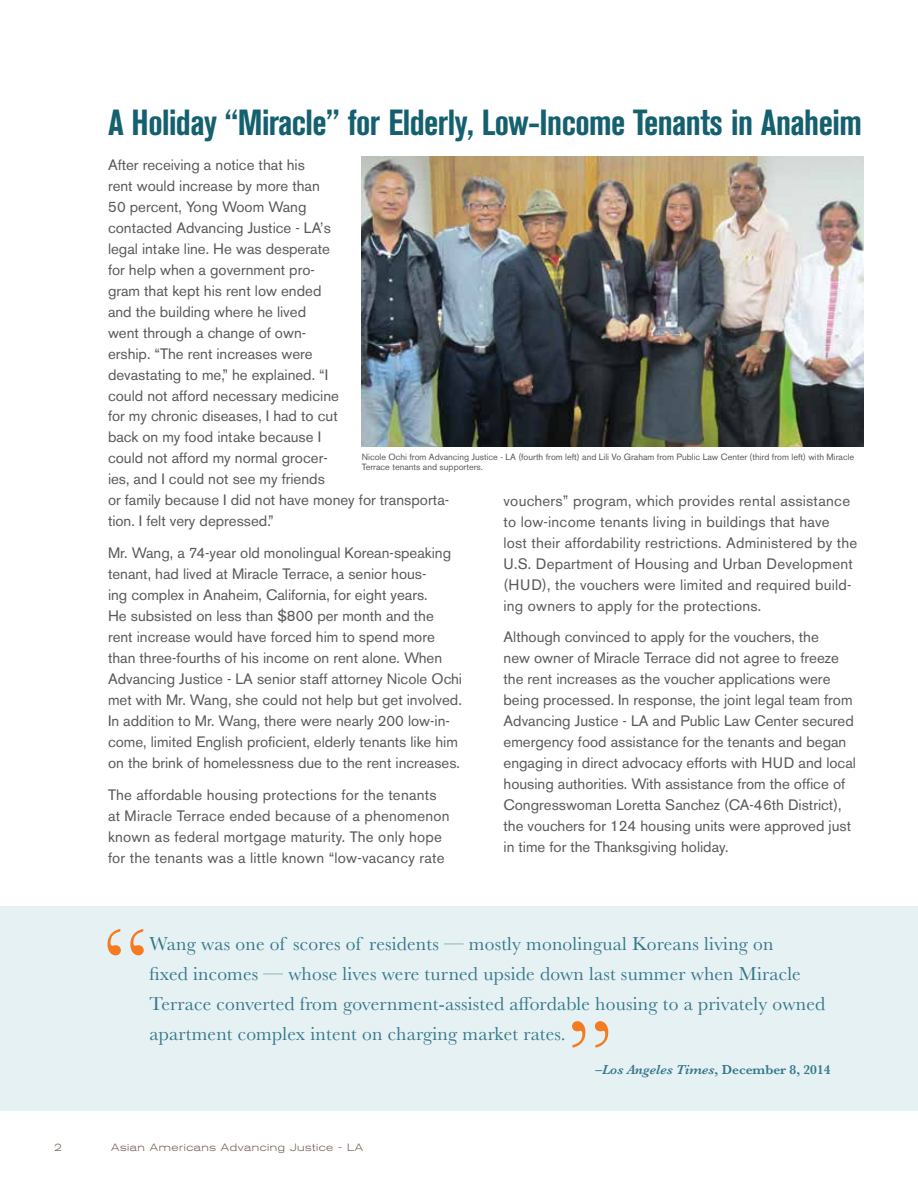
<style>
.page{position:relative;width:918px;height:1188px;background:#fff}
.page>*{position:absolute;margin:0;border:0;box-sizing:border-box;transform-origin:0 0}
.t1{font:103.5px "Baskerville";color:#f47b20}
.t2{font:700 condensed 36px "Akzidenz Grotesk BE";letter-spacing:-.015em;color:#14606e}
.t3{font:19.5px/30px "Baskerville";letter-spacing:.01em;color:#35778a}
.t4{font:15px/21px "Akzidenz Grotesk BE";color:#58595b}
.t5{font:600 13.5px "Baskerville";color:#35778a}
.t6{font:300 expanded 10.5px "Akzidenz Grotesk BE";letter-spacing:.05em;color:#74564f}
.t7{font:9px/10.5px "Akzidenz Grotesk BE";color:#58595b}
.s1{font-style:italic}
</style>
<div class="page">
<img style="left:362px;top:157px;width:502px;height:289px">
<div style="left:0;top:907px;width:918px;height:204px;background:#e5f1f3"></div>
<h2 class="t2" style="left:108px;top:102px;width:755px">A Holiday “Miracle” for Elderly, Low-Income Tenants in Anaheim</h2>
<p class="t4" style="left:108px;top:154px;width:343px">After receiving a notice that his<br>rent would increase by more than<br>50 percent, Yong Woom Wang<br>contacted Advancing Justice - LA’s<br>legal intake line. He was desperate<br>for help when a government pro-<br>gram that kept his rent low ended<br>and the building where he lived<br>went through a change of own-<br>ership. “The rent increases were<br>devastating to me,” he explained. “I<br>could not afford necessary medicine<br>for my chronic diseases, I had to cut<br>back on my food intake because I<br>could not afford my normal grocer-<br>ies, and I could not see my friends<br>or family because I did not have money for transporta&shy;tion. I felt very depressed.”</p>
<p class="t4" style="left:108px;top:543px;width:356px">Mr. Wang, a 74-year old monolingual Korean-speaking tenant, had lived at Miracle Terrace, a senior hous-<br>ing complex in Anaheim, California, for eight years.<br>He subsisted on less than $800 per month and the rent increase would have forced him to spend more than three-fourths of his income on rent alone. When Advancing Justice - LA senior staff attorney Nicole Ochi met with Mr. Wang, she could not help but get involved.<br>In addition to Mr. Wang, there were nearly 200 low-in&shy;come, limited English proficient, elderly tenants like him on the brink of homelessness due to the rent increases.</p>
<p class="t4" style="left:108px;top:784px;width:343px">The affordable housing protections for the tenants at Miracle Terrace ended because of a phenomenon known as federal mortgage maturity. The only hope for the tenants was a little known “low-vacancy rate</p>
<p class="t7" style="left:362px;top:451px;width:494px">Nicole Ochi from Advancing Justice - LA (fourth from left) and Lili Vo Graham from Public Law Center (third from left) with Miracle<br>Terrace tenants and supporters.</p>
<p class="t4" style="left:504px;top:490px;width:355px">vouchers” program, which provides rental assistance to low-income tenants living in buildings that have<br>lost their affordability restrictions. Administered by the U.S. Department of Housing and Urban Development (HUD), the vouchers were limited and required build&shy;ing owners to apply for the protections.</p>
<p class="t4" style="left:504px;top:627px;width:354px">Although convinced to apply for the vouchers, the<br>new owner of Miracle Terrace did not agree to freeze the rent increases as the voucher applications were being processed. In response, the joint legal team from Advancing Justice - LA and Public Law Center secured emergency food assistance for the tenants and began engaging in direct advocacy efforts with HUD and local housing authorities. With assistance from the office of Congresswoman Loretta Sanchez (CA-46th District), the vouchers for 124 housing units were approved just in time for the Thanksgiving holiday.</p>
<h1 class="t1" style="left:101px;top:898px;width:49px">“</h1>
<p class="t3" style="left:150px;top:929px;width:677px">Wang was one of scores of residents — mostly monolingual Koreans living on<br>fixed incomes — whose lives were turned upside down last summer when Miracle Terrace converted from government-assisted affordable housing to a privately owned apartment complex intent on charging market rates.</p>
<p class="t5" style="left:596px;top:1060px;width:236px">–<span class="s1">Los Angeles Times</span>, December 8, 2014</p>
<h1 class="t1" style="left:567px;top:990px;width:49px">”</h1>
<p class="t6" style="left:54px;top:1141px;width:9px">2</p>
<p class="t6" style="left:111px;top:1141px;width:253px">Asian Americans Advancing Justice - LA</p>
</div>
